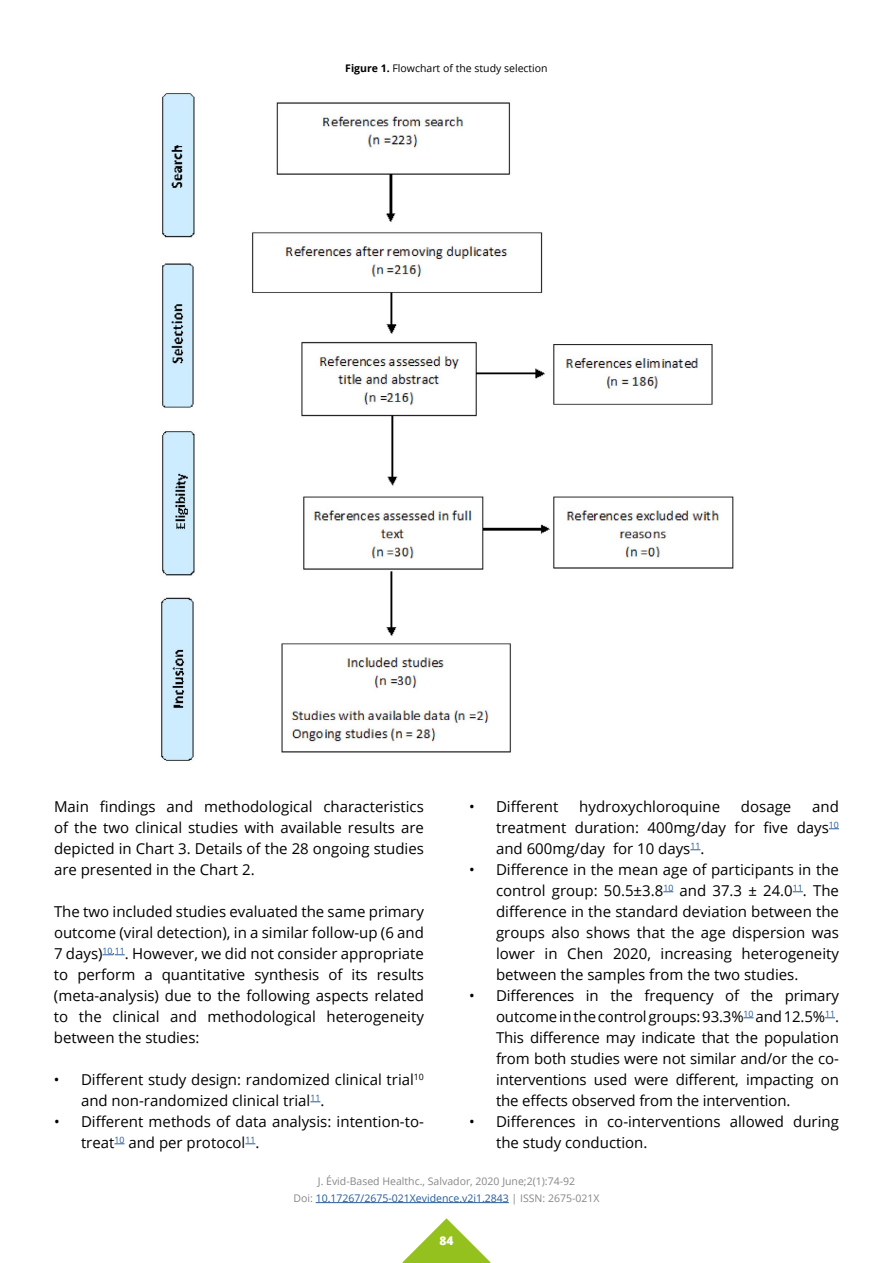
<style>
.page{position:relative;width:893px;height:1263px;background:#fff}
.page>*{position:absolute;margin:0;border:0;box-sizing:border-box;transform-origin:0 0}
.t1{font:15px/21px "Open Sans";color:#000;text-align:justify}
.t2{font:800 12px "Open Sans";color:#fff}
.t3{font:10.5px/16.5px "Open Sans";color:#878787;text-align:center}
.t4{font:10.5px "Open Sans";color:#000}
.s1{font-weight:700}
.s2{color:#265b9b}
</style>
<div class="page">
<svg style="left:402px;top:1218px;width:89px;height:45px"></svg>
<hr style="left:316px;top:1202px;width:193px;height:1px;background:#265b9b">
<img style="left:161px;top:93px;width:573px;height:668px">
<svg style="left:103px;top:954px;width:22px;height:1px"></svg>
<p class="t4" style="left:345px;top:61px;width:204px"><span class="s1">Figure 1.</span> Flowchart of the study selection</p>
<p class="t1" style="left:54px;top:796px;width:371px">Main findings and methodological characteristics of the two clinical studies with available results are depicted in Chart 3. Details of the 28 ongoing studies are presented in the Chart 2.</p>
<p class="t1" style="left:54px;top:901px;width:371px">The two included studies evaluated the same primary outcome (viral detection), in a similar follow-up (6 and 7 days)<sup>10</sup><sup>,</sup><sup>11</sup>. However, we did not consider appropriate to perform a quantitative synthesis of its results (meta-analysis) due to the following aspects related to the clinical and methodological heterogeneity between the studies:</p>
<p class="t1" style="left:81px;top:1069px;width:344px;text-indent:-27px">• Different study design: randomized clinical trial<sup>10 </sup>and non-randomized clinical trial<sup>11</sup>.</p>
<p class="t1" style="left:81px;top:1111px;width:344px;text-indent:-27px">• Different methods of data analysis: intention-to&shy;treat<sup>10</sup> and per protocol<sup>11</sup>.</p>
<p class="t1" style="left:469px;top:796px;width:91px">• Different</p>
<p class="t1" style="left:579px;top:796px;width:142px">hydroxychloroquine</p>
<p class="t1" style="left:741px;top:796px;width:52px">dosage</p>
<p class="t1" style="left:496px;top:796px;width:344px;text-indent:316px">and treatment duration: 400mg/day for five days<sup>10 </sup>and 600mg/day for 10 days<sup>11</sup>.</p>
<p class="t1" style="left:496px;top:859px;width:344px;text-indent:-27px">• Difference in the mean age of participants in the control group: 50.5±3.8<sup>10</sup> and 37.3 ± 24.0<sup>11</sup>. The difference in the standard deviation between the groups also shows that the age dispersion was lower in Chen 2020, increasing heterogeneity between the samples from the two studies.</p>
<p class="t1" style="left:496px;top:985px;width:344px;text-indent:-27px">• Differences in the frequency of the primary outcome in the control groups: 93.3%<sup>10</sup> and 12.5%<sup>11</sup>.<br>This difference may indicate that the population from both studies were not similar and/or the co&shy;interventions used were different, impacting on the effects observed from the intervention.</p>
<p class="t1" style="left:496px;top:1111px;width:344px;text-indent:-27px">• Differences in co-interventions allowed during the study conduction.</p>
<p class="t3" style="left:294px;top:1173px;width:307px">J. Évid-Based Healthc., Salvador, 2020 June;2(1):74-92<br>Doi: <span class="s2">10.17267/2675-021Xevidence.v2i1.2843</span> | ISSN: 2675-021X</p>
<p class="t2" style="left:439px;top:1232px;width:16px">84</p>
</div>
